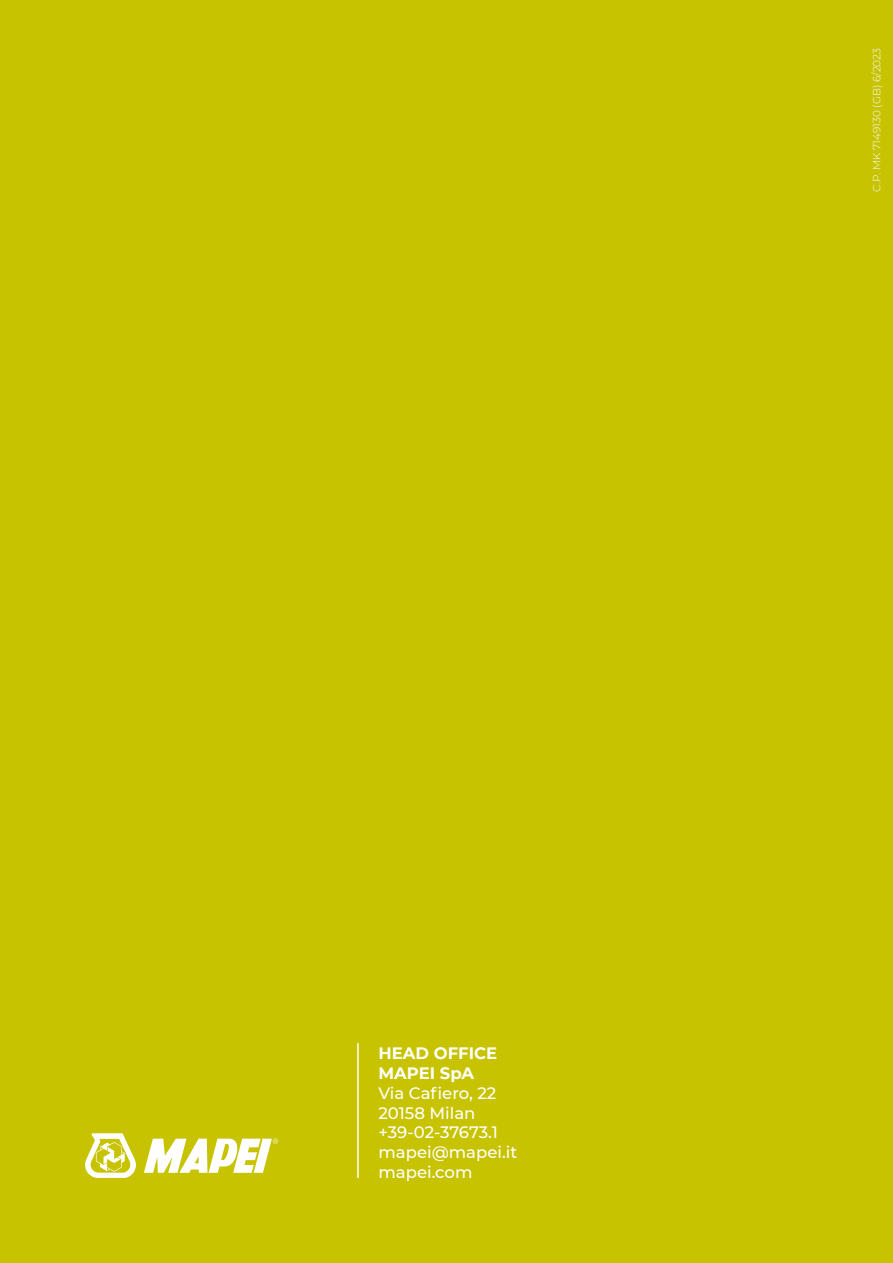
<style>
.page{position:relative;width:893px;height:1263px;background:#c7c300}
.page>*{position:absolute;margin:0;border:0;box-sizing:border-box;transform-origin:0 0}
.t1{font:500 16.5px/19.8px "Montserrat";color:#fff}
.t2{font:700 16.5px/19.8px "Montserrat";color:#fff}
.t3{font:300 10.5px "Montserrat";color:#fff}
</style>
<div class="page">
<hr style="left:357px;top:1043px;width:2px;height:135px;background:#fff">
<svg style="left:85px;top:1133px;width:51px;height:45px"></svg>
<svg style="left:144px;top:1138px;width:134px;height:35px"></svg>
<p class="t2" style="left:378px;top:1042px;width:120px">HEAD OFFICE<br>MAPEI SpA</p>
<p class="t1" style="left:378px;top:1082px;width:140px">Via Cafiero, 22<br>20158 Milan +39-02-37673.1 mapei@mapei.it mapei.com</p>
<p class="t3" style="left:870px;top:192px;width:145px;rotate:-90deg">C.P. MK 7149130 (GB) 6/2023</p>
</div>
